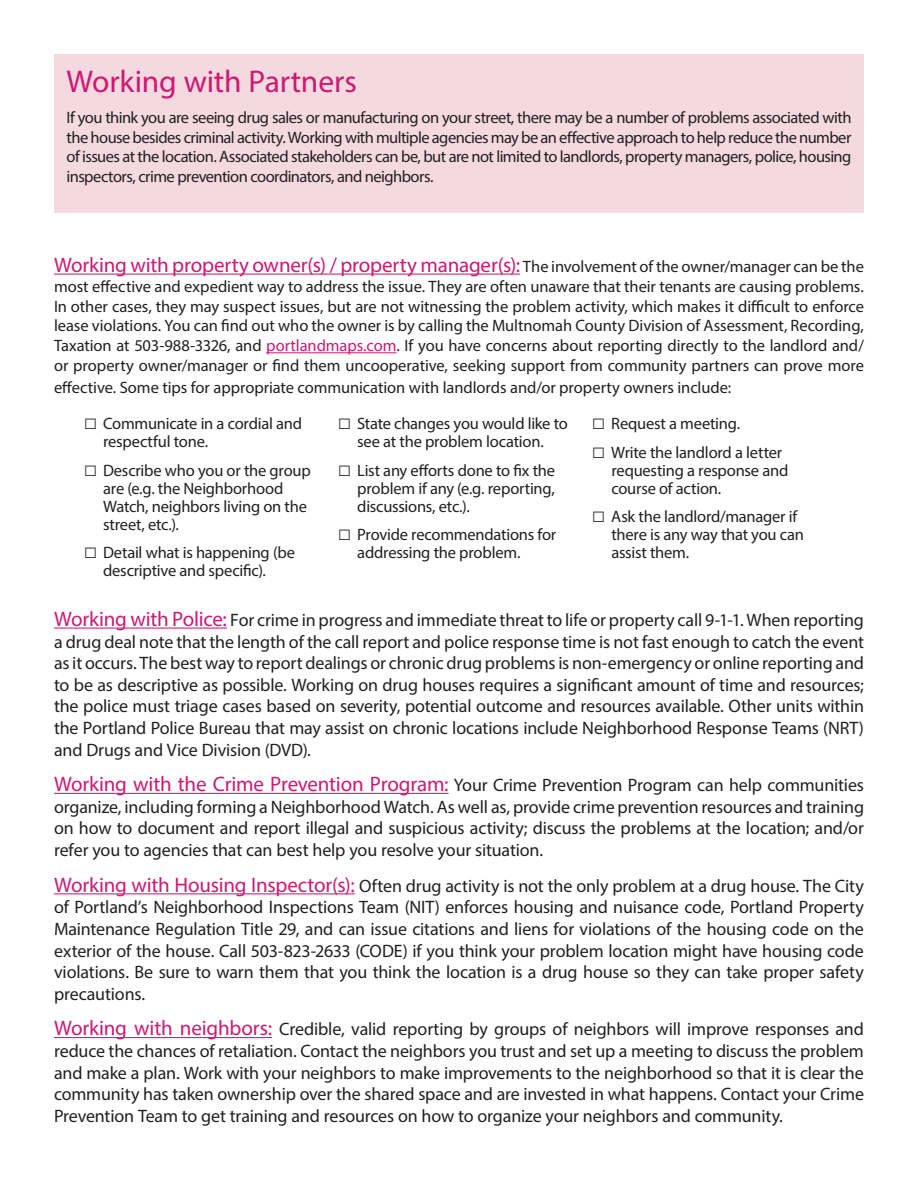
<style>
.page{position:relative;width:918px;height:1188px;background:#fff}
.page>*{position:absolute;margin:0;border:0;box-sizing:border-box;transform-origin:0 0}
.t1{font:31.5px "Myriad Pro";letter-spacing:-.005em;color:#ce1971}
.t2{font:21px "Myriad Pro";letter-spacing:-.005em;color:#ce1971}
.t3{font:18px/21.6px "Myriad Pro";letter-spacing:-.01em;color:#231f20;text-align:justify}
.t4{font:16.5px/18px "Myriad Pro";letter-spacing:-.01em;color:#231f20}
.s1{font-size:16.5px;color:#231f20}
.s2{color:#ce1971}
.s3{font-family:"Arial";font-size:22.5px}
.s4{font-size:21px;color:#ce1971}
</style>
<div class="page">
<div style="left:54px;top:54px;width:810px;height:158px;background:#f4d9e0"></div>
<hr style="left:54px;top:274px;width:466px;height:1px;background:#ce1971">
<hr style="left:266px;top:352px;width:131px;height:1px;background:#ce1971">
<hr style="left:54px;top:628px;width:173px;height:1px;background:#ce1971">
<hr style="left:54px;top:793px;width:394px;height:1px;background:#ce1971">
<hr style="left:54px;top:893px;width:301px;height:1px;background:#ce1971">
<hr style="left:54px;top:1037px;width:218px;height:1px;background:#ce1971">
<p class="t1" style="left:67px;top:62px;width:292px">Working with Partners</p>
<p class="t4" style="left:67px;top:107px;width:786px;line-height:19.8px;text-align:justify">If you think you are seeing drug sales or manufacturing on your street, there may be a number of problems associated with the house besides criminal activity. Working with multiple agencies may be an effective approach to help reduce the number of issues at the location. Associated stakeholders can be, but are not limited to landlords, property managers, police, housing inspectors, crime prevention coordinators, and neighbors.</p>
<p class="t2" style="left:54px;top:252px;width:811px">Working with property owner(s) / property manager(s): <span class="s1">The involvement of the owner/manager can be the</span></p>
<p class="t4" style="left:54px;top:276px;width:812px;line-height:19.8px;text-align:justify">most effective and expedient way to address the issue. They are often unaware that their tenants are causing problems.<br>In other cases, they may suspect issues, but are not witnessing the problem activity, which makes it difficult to enforce lease violations. You can find out who the owner is by calling the Multnomah County Division of Assessment, Recording, Taxation at 503-988-3326, and <span class="s2">portlandmaps.com</span>. If you have concerns about reporting directly to the landlord and/ or property owner/manager or find them uncooperative, seeking support from community partners can prove more</p>
<p class="t4" style="left:54px;top:378px;width:679px">effective. Some tips for appropriate communication with landlords and/or property owners include:</p>
<p class="t4" style="left:103px;top:414px;width:200px;text-indent:-20px"><span class="s3">□</span> Communicate in a cordial and respectful tone.</p>
<p class="t4" style="left:103px;top:461px;width:209px;text-indent:-20px"><span class="s3">□</span> Describe who you or the group are (e.g. the Neighborhood<br>Watch, neighbors living on the street, etc.).</p>
<p class="t4" style="left:84px;top:543px;width:213px;text-align:center"><span class="s3">□</span> Detail what is happening (be descriptive and specific).</p>
<p class="t4" style="left:338px;top:414px;width:232px;text-align:center"><span class="s3">□</span> State changes you would like to see at the problem location.</p>
<p class="t4" style="left:357px;top:461px;width:199px;text-align:justify;text-indent:-20px"><span class="s3">□</span> List any efforts done to fix the problem if any (e.g. reporting, discussions, etc.).</p>
<p class="t4" style="left:357px;top:525px;width:200px;text-indent:-20px"><span class="s3">□</span> Provide recommendations for addressing the problem.</p>
<p class="t4" style="left:592px;top:414px;width:150px"><span class="s3">□</span> Request a meeting.</p>
<p class="t4" style="left:611px;top:443px;width:178px;text-indent:-20px"><span class="s3">□</span> Write the landlord a letter requesting a response and course of action.</p>
<p class="t4" style="left:611px;top:507px;width:194px;text-indent:-20px"><span class="s3">□</span> Ask the landlord/manager if there is any way that you can assist them.</p>
<p class="t3" style="left:54px;top:609px;width:812px"><span class="s4">Working with Police:</span> For crime in progress and immediate threat to life or property call 9-1-1. When reporting a drug deal note that the length of the call report and police response time is not fast enough to catch the event as it occurs. The best way to report dealings or chronic drug problems is non-emergency or online reporting and to be as descriptive as possible. Working on drug houses requires a significant amount of time and resources; the police must triage cases based on severity, potential outcome and resources available. Other units within the Portland Police Bureau that may assist on chronic locations include Neighborhood Response Teams (NRT) and Drugs and Vice Division (DVD).</p>
<p class="t3" style="left:54px;top:774px;width:812px"><span class="s4">Working with the Crime Prevention Program:</span> Your Crime Prevention Program can help communities organize, including forming a Neighborhood Watch. As well as, provide crime prevention resources and training on how to document and report illegal and suspicious activity; discuss the problems at the location; and/or refer you to agencies that can best help you resolve your situation.</p>
<p class="t3" style="left:54px;top:875px;width:812px"><span class="s4">Working with Housing Inspector(s):</span> Often drug activity is not the only problem at a drug house. The City of Portland’s Neighborhood Inspections Team (NIT) enforces housing and nuisance code, Portland Property Maintenance Regulation Title 29, and can issue citations and liens for violations of the housing code on the exterior of the house. Call 503-823-2633 (CODE) if you think your problem location might have housing code violations. Be sure to warn them that you think the location is a drug house so they can take proper safety precautions.</p>
<p class="t3" style="left:54px;top:1018px;width:812px"><span class="s4">Working with neighbors:</span> Credible, valid reporting by groups of neighbors will improve responses and reduce the chances of retaliation. Contact the neighbors you trust and set up a meeting to discuss the problem and make a plan. Work with your neighbors to make improvements to the neighborhood so that it is clear the community has taken ownership over the shared space and are invested in what happens. Contact your Crime Prevention Team to get training and resources on how to organize your neighbors and community.</p>
</div>
